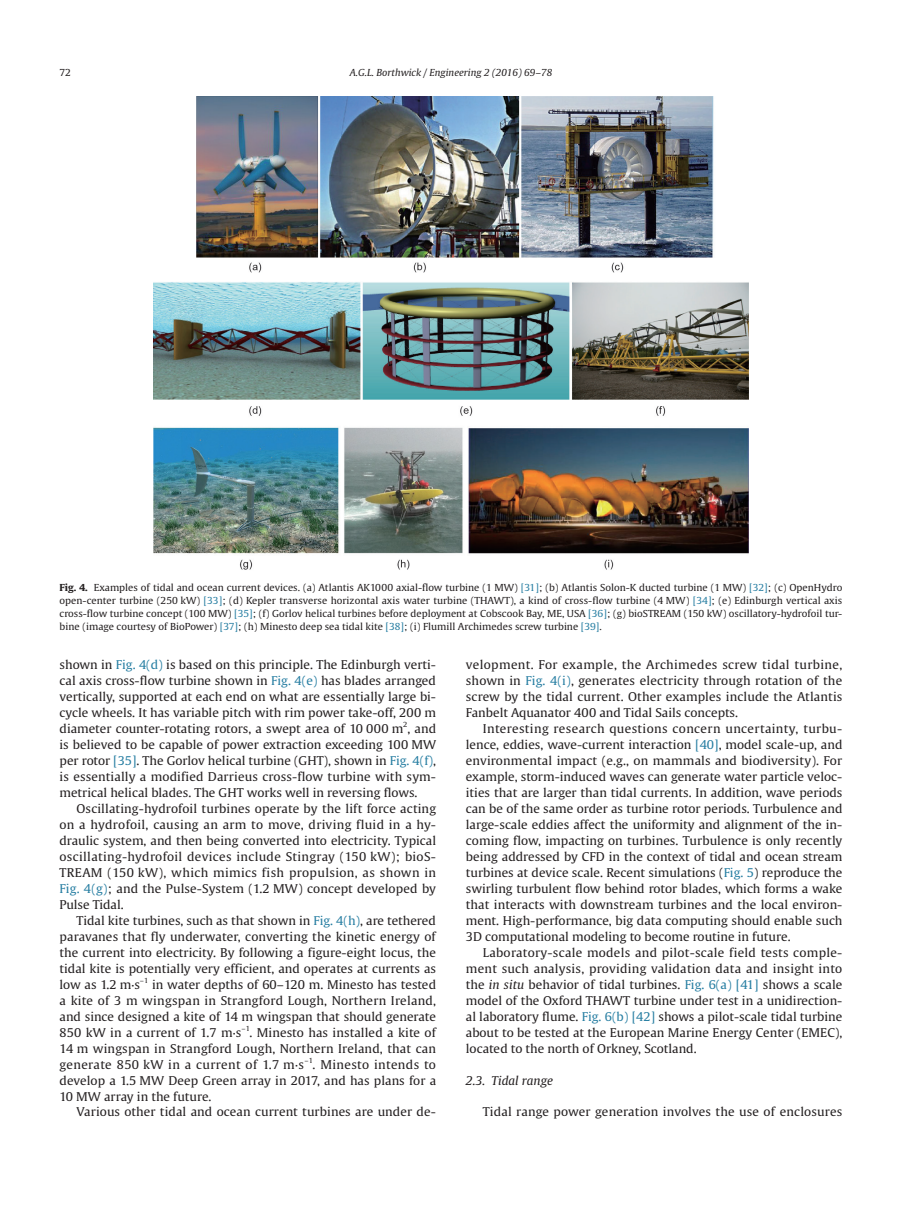
<style>
.page{position:relative;width:919px;height:1217px;background:#fff}
.page>*{position:absolute;margin:0;border:0;box-sizing:border-box;transform-origin:0 0}
.t1{font:12px/15.9px "Gulliver";color:#231f20;text-align:justify;scale:1.04 1}
.t2{font:italic 12px "Gulliver";color:#231f20;scale:1.04 1}
.t3{font:9.6px/12.9px "Gulliver";color:#231f20;text-align:justify;scale:1.04 1}
.t4{font:italic 9.6px "Gulliver";color:#231f20;scale:1.04 1}
.t5{font:7.05px "Gulliver";color:#231f20;scale:1.04 1}
.s1{font-weight:700}
.s2{color:#277ea2}
.s3{font-style:italic}
</style>
<div class="page">
<img style="left:153px;top:97px;width:595px;height:473px">
<p class="t3" style="left:60px;top:66px;width:12px">72</p>
<p class="t4" style="left:350px;top:67px;width:196px">A.G.L. Borthwick / Engineering 2 (2016) 69–78</p>
<p class="t3" style="left:60px;top:581px;width:754px"><span class="s1">Fig. 4.</span> Examples of tidal and ocean current devices. (a) Atlantis AK1000 axial-flow turbine (1 MW) <span class="s2">[31]</span>; (b) Atlantis Solon-K ducted turbine (1 MW) <span class="s2">[32]</span>; (c) OpenHydro open-center turbine (250 kW) <span class="s2">[33]</span>; (d) Kepler transverse horizontal axis water turbine (THAWT), a kind of cross-flow turbine (4 MW) <span class="s2">[34]</span>; (e) Edinburgh vertical axis cross-flow turbine concept (100 MW) <span class="s2">[35]</span>; (f) Gorlov helical turbines before deployment at Cobscook Bay, ME, USA <span class="s2">[36]</span>; (g) bioSTREAM (150 kW) oscillatory-hydrofoil tur&shy;bine (image courtesy of BioPower) <span class="s2">[37]</span>; (h) Minesto deep sea tidal kite <span class="s2">[38]</span>; (i) Flumill Archimedes screw turbine <span class="s2">[39]</span>.</p>
<p class="t1" style="left:60px;top:657px;width:363px">shown in <span class="s2">Fig. 4(d)</span> is based on this principle. The Edinburgh verti&shy;cal axis cross-flow turbine shown in <span class="s2">Fig. 4(e)</span> has blades arranged vertically, supported at each end on what are essentially large bi&shy;cycle wheels. It has variable pitch with rim power take-off, 200 m diameter counter-rotating rotors, a swept area of 10 000 m , and</p>
<p class="t1" style="left:466px;top:657px;width:363px">velopment. For example, the Archimedes screw tidal turbine, shown in <span class="s2">Fig. 4(i)</span>, generates electricity through rotation of the screw by the tidal current. Other examples include the Atlantis Fanbelt Aquanator 400 and Tidal Sails concepts.</p>
<p class="t1" style="left:466px;top:720px;width:363px;text-indent:17px">Interesting research questions concern uncertainty, turbu&shy;lence, eddies, wave-current interaction <span class="s2">[40]</span>, model scale-up, and environmental impact (e.g., on mammals and biodiversity). For example, storm-induced waves can generate water particle veloc&shy;ities that are larger than tidal currents. In addition, wave periods can be of the same order as turbine rotor periods. Turbulence and large-scale eddies affect the uniformity and alignment of the in&shy;coming flow, impacting on turbines. Turbulence is only recently being addressed by CFD in the context of tidal and ocean stream turbines at device scale. Recent simulations (<span class="s2">Fig. 5</span>) reproduce the swirling turbulent flow behind rotor blades, which forms a wake that interacts with downstream turbines and the local environ&shy;ment. High-performance, big data computing should enable such 3D computational modeling to become routine in future.</p>
<p class="t1" style="left:466px;top:944px;width:363px;text-indent:17px">Laboratory-scale models and pilot-scale field tests comple&shy;ment such analysis, providing validation data and insight into the <span class="s3">in situ</span> behavior of tidal turbines. <span class="s2">Fig. 6(a) [41]</span> shows a scale model of the Oxford THAWT turbine under test in a unidirection&shy;al laboratory flume. <span class="s2">Fig. 6(b) [42]</span> shows a pilot-scale tidal turbine about to be tested at the European Marine Energy Center (EMEC), located to the north of Orkney, Scotland.</p>
<p class="t2" style="left:466px;top:1072px;width:85px">2.3. Tidal range</p>
<p class="t1" style="left:483px;top:1103px;width:347px">Tidal range power generation involves the use of enclosures</p>
<p class="t5" style="left:403px;top:720px;width:6px">2</p>
<p class="t1" style="left:60px;top:736px;width:363px">is believed to be capable of power extraction exceeding 100 MW per rotor <span class="s2">[35]</span>. The Gorlov helical turbine (GHT), shown in <span class="s2">Fig. 4(f)</span>, is essentially a modified Darrieus cross-flow turbine with sym&shy;metrical helical blades. The GHT works well in reversing flows.</p>
<p class="t1" style="left:60px;top:800px;width:363px;text-indent:17px">Oscillating-hydrofoil turbines operate by the lift force acting on a hydrofoil, causing an arm to move, driving fluid in a hy&shy;draulic system, and then being converted into electricity. Typical oscillating-hydrofoil devices include Stingray (150 kW); bioS-TREAM (150 kW), which mimics fish propulsion, as shown in <span class="s2">Fig. 4(g)</span>; and the Pulse-System (1.2 MW) concept developed by Pulse Tidal.</p>
<p class="t1" style="left:60px;top:912px;width:363px;text-indent:17px">Tidal kite turbines, such as that shown in <span class="s2">Fig. 4(h)</span>, are tethered paravanes that fly underwater, converting the kinetic energy of the current into electricity. By following a figure-eight locus, the tidal kite is potentially very efficient, and operates at currents as low as 1.2 m·s</p>
<p class="t5" style="left:140px;top:975px;width:10px">–1</p>
<p class="t1" style="left:60px;top:976px;width:363px;text-indent:93px">in water depths of 60–120 m. Minesto has tested a kite of 3 m wingspan in Strangford Lough, Northern Ireland, and since designed a kite of 14 m wingspan that should generate 850 kW in a current of 1.7 m·s</p>
<p class="t5" style="left:241px;top:1023px;width:10px">–1</p>
<p class="t1" style="left:60px;top:1023px;width:363px;text-indent:190px">. Minesto has installed a kite of 14 m wingspan in Strangford Lough, Northern Ireland, that can generate 850 kW in a current of 1.7 m·s</p>
<p class="t5" style="left:304px;top:1055px;width:10px">–1</p>
<p class="t1" style="left:60px;top:1055px;width:363px;text-indent:253px">. Minesto intends to develop a 1.5 MW Deep Green array in 2017, and has plans for a 10 MW array in the future.</p>
<p class="t1" style="left:77px;top:1103px;width:347px">Various other tidal and ocean current turbines are under de-</p>
</div>
